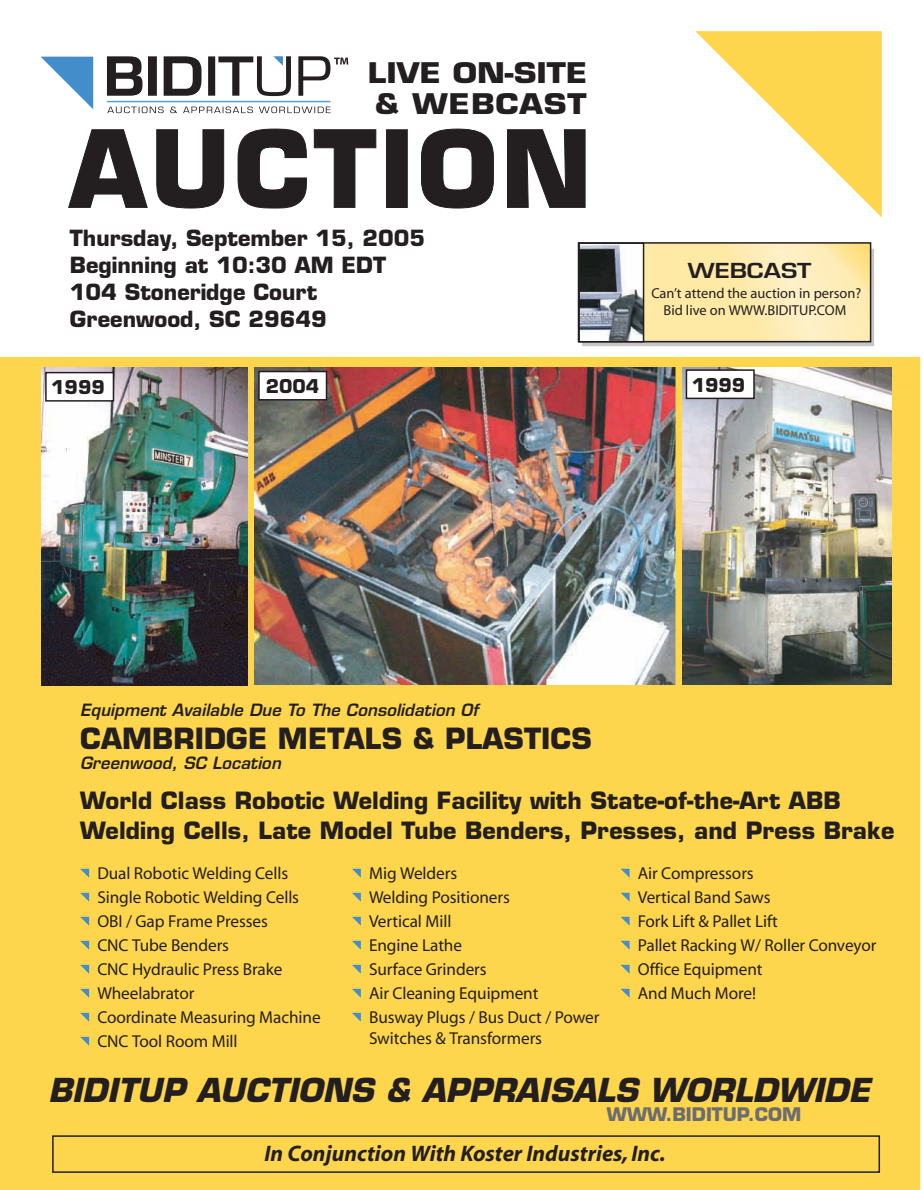
<style>
.page{position:relative;width:923px;height:1190px;background:#fff}
.page>*{position:absolute;margin:0;border:0;box-sizing:border-box;transform-origin:0 0}
.t1{font:700 103.5px "Eurostile";letter-spacing:.04em;color:#231f20}
.t2{font:italic 700 32.25px "Eurostile";color:#231f20}
.t3{font:700 28.5px "Eurostile";letter-spacing:.005em;color:#231f20}
.t4{font:700 27.75px/30.8px "Eurostile";color:#231f20;scale:1.15 1}
.t5{font:700 23.25px/30px "Eurostile";letter-spacing:.005em;color:#231f20}
.t6{font:italic 700 22.5px "Myriad";color:#231f20}
.t7{font:700 21.75px/27px "Eurostile";color:#231f20}
.t8{font:600 20.1px "Eurostile";color:#231f20;scale:1.2 1}
.t9{font:700 18.6px "Eurostile";color:#231f20}
.t10{font:700 18.3px "Eurostile";color:#6c6d70}
.t11{font:17.25px/24px "Myriad";letter-spacing:-.005em;color:#231f20}
.t12{font:italic 600 16.5px "Eurostile";letter-spacing:.005em;color:#231f20}
.t13{font:14.4px/17.2px "Myriad";color:#231f20;text-align:center}
</style>
<div class="page">
<div style="left:0;top:357px;width:920px;height:832px;background:#fed64d"></div>
<svg style="left:695px;top:31px;width:186px;height:186px"></svg>
<svg style="left:41px;top:57px;width:52px;height:52px"></svg>
<svg style="left:106px;top:56px;width:242px;height:57px"></svg>
<svg style="left:80px;top:868px;width:9px;height:9px"></svg>
<svg style="left:80px;top:892px;width:9px;height:9px"></svg>
<svg style="left:80px;top:916px;width:9px;height:9px"></svg>
<svg style="left:80px;top:940px;width:9px;height:9px"></svg>
<svg style="left:80px;top:964px;width:9px;height:9px"></svg>
<svg style="left:80px;top:988px;width:9px;height:9px"></svg>
<svg style="left:80px;top:1012px;width:9px;height:9px"></svg>
<svg style="left:80px;top:1036px;width:9px;height:9px"></svg>
<svg style="left:352px;top:868px;width:9px;height:9px"></svg>
<svg style="left:352px;top:892px;width:9px;height:9px"></svg>
<svg style="left:352px;top:916px;width:9px;height:9px"></svg>
<svg style="left:352px;top:940px;width:9px;height:9px"></svg>
<svg style="left:352px;top:964px;width:9px;height:9px"></svg>
<svg style="left:352px;top:988px;width:9px;height:9px"></svg>
<svg style="left:352px;top:1012px;width:9px;height:9px"></svg>
<svg style="left:620px;top:868px;width:9px;height:9px"></svg>
<svg style="left:620px;top:892px;width:9px;height:9px"></svg>
<svg style="left:620px;top:916px;width:9px;height:9px"></svg>
<svg style="left:620px;top:940px;width:9px;height:9px"></svg>
<svg style="left:620px;top:964px;width:9px;height:9px"></svg>
<svg style="left:621px;top:988px;width:8px;height:9px"></svg>
<img style="left:41px;top:367px;width:206px;height:318px">
<div style="left:46px;top:372px;width:67px;height:29px;background:#fff"></div>
<div style="left:45px;top:372px;width:69px;height:29px;border:2px solid #231f20"></div>
<div style="left:582px;top:249px;width:291px;height:97px;background:linear-gradient(to right,#c8c7c7,#c8c7c7)"></div>
<svg style="left:644px;top:245px;width:224px;height:94px;background:#fdeaaf"></svg>
<div style="left:577px;top:242px;width:294px;height:100px;border:2px solid #231f20"></div>
<img style="left:581px;top:245px;width:60px;height:94px">
<div style="left:578px;top:242px;width:66px;height:100px;border:2px solid #231f20"></div>
<img style="left:682px;top:367px;width:208px;height:317px">
<img style="left:254px;top:367px;width:421px;height:317px">
<div style="left:259px;top:371px;width:67px;height:29px;background:#fff"></div>
<div style="left:258px;top:371px;width:69px;height:29px;border:2px solid #231f20"></div>
<div style="left:686px;top:370px;width:67px;height:28px;background:#fff"></div>
<div style="left:685px;top:369px;width:69px;height:30px;border:2px solid #231f20"></div>
<div style="left:52px;top:1135px;width:827px;height:37px;border:2px solid #231f20"></div>
<p class="t4" style="left:368px;top:57px;width:193px">LIVE ON-SITE &amp; WEBCAST</p>
<p class="t1" style="left:70px;top:105px;width:523px">AUCTION</p>
<p class="t7" style="left:70px;top:224px;width:356px">Thursday, September 15, 2005<br>Beginning at 10:30 AM EDT<br>104 Stoneridge Court<br>Greenwood, SC 29649</p>
<p class="t8" style="left:687px;top:258px;width:105px">WEBCAST</p>
<p class="t13" style="left:651px;top:285px;width:211px">Can’t attend the auction in person?<br>Bid live on WWW.BIDITUP.COM</p>
<p class="t9" style="left:51px;top:376px;width:55px">1999</p>
<p class="t9" style="left:266px;top:374px;width:55px">2004</p>
<p class="t9" style="left:691px;top:373px;width:55px">1999</p>
<p class="t12" style="left:80px;top:700px;width:399px">Equipment Available Due To The Consolidation Of</p>
<p class="t3" style="left:80px;top:721px;width:513px">CAMBRIDGE METALS &amp; PLASTICS</p>
<p class="t12" style="left:80px;top:753px;width:202px">Greenwood, SC Location</p>
<p class="t5" style="left:80px;top:786px;width:815px">World Class Robotic Welding Facility with State-of-the-Art ABB<br>Welding Cells, Late Model Tube Benders, Presses, and Press Brake</p>
<p class="t11" style="left:97px;top:862px;width:225px">Dual Robotic Welding Cells<br>Single Robotic Welding Cells<br>OBI / Gap Frame Presses<br>CNC Tube Benders<br>CNC Hydraulic Press Brake<br>Wheelabrator<br>Coordinate Measuring Machine<br>CNC Tool Room Mill</p>
<p class="t11" style="left:369px;top:862px;width:232px">Mig Welders<br>Welding Positioners<br>Vertical Mill<br>Engine Lathe<br>Surface Grinders<br>Air Cleaning Equipment<br>Busway Plugs / Bus Duct / Power</p>
<p class="t11" style="left:369px;top:1027px;width:174px">Switches &amp; Transformers</p>
<p class="t11" style="left:637px;top:862px;width:240px">Air Compressors<br>Vertical Band Saws<br>Fork Lift &amp; Pallet Lift<br>Pallet Racking W/ Roller Conveyor<br>Office Equipment<br>And Much More!</p>
<p class="t2" style="left:48px;top:1069px;width:823px">BIDITUP AUCTIONS &amp; APPRAISALS WORLDWIDE</p>
<p class="t10" style="left:606px;top:1103px;width:196px">WWW.BIDITUP.COM</p>
<p class="t6" style="left:264px;top:1141px;width:403px">In Conjunction With Koster Industries, Inc.</p>
</div>
